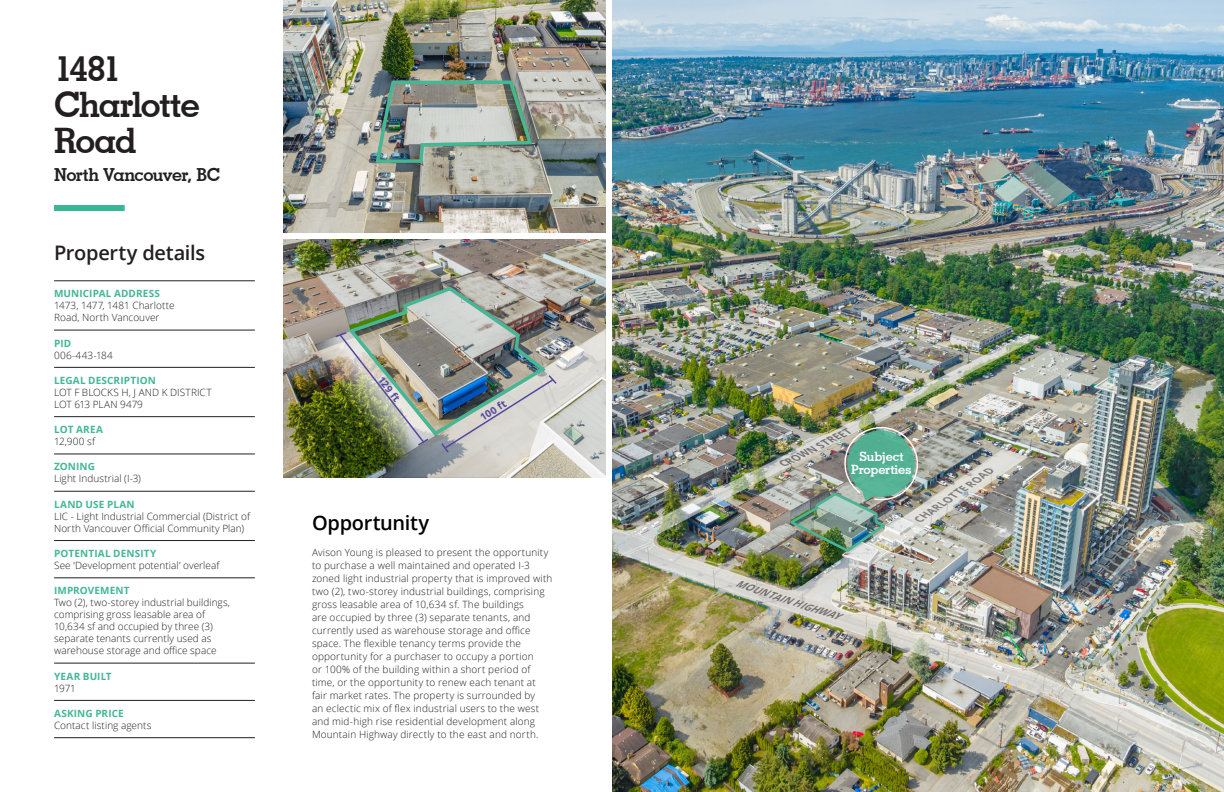
<style>
.page{position:relative;width:1224px;height:792px;background:#fff}
.page>*{position:absolute;margin:0;border:0;box-sizing:border-box;transform-origin:0 0}
.Section_Title_34pt{font:700 35.1px/36px "Geometric Slab 703 BT";letter-spacing:-.035em;color:#231f20}
.t1{font:600 20px "Open Sans";letter-spacing:-.01em;color:#231f20}
.t2{font:600 20px "Open Sans";letter-spacing:-.015em;color:#000}
.Section_Title_34pt-2{font:700 18px "Geometric Slab 703 BT";letter-spacing:-.03em;color:#231f20}
.t3{font:700 12.8px "Geometric Slab 703 BT";letter-spacing:-.01em;color:#fff}
.t4{font:300 10px/13px "Open Sans";letter-spacing:.015em;color:#231f20}
.t5{font:700 10px "Open Sans";letter-spacing:.01em;color:#44b696}
.t6{font:italic 700 10px "Open Sans";color:#75706f}
.t7{font:700 10px "Open Sans";color:#54479d}
.Dash_Points{font:10px "Open Sans";color:#000}
.s1{font-weight:700;color:#44b696}
</style>
<div class="page">
<img style="left:612px;top:0;width:612px;height:334px">
<img style="left:612px;top:334px;width:612px;height:458px">
<img style="left:284px;top:0;width:322px;height:232px">
<img style="left:284px;top:239px;width:322px;height:238px">
<hr style="left:54px;top:281px;width:201px;height:1px;background:#231f20">
<hr style="left:54px;top:330px;width:201px;height:1px;background:#231f20">
<hr style="left:54px;top:367px;width:201px;height:1px;background:#231f20">
<hr style="left:54px;top:416px;width:201px;height:1px;background:#231f20">
<hr style="left:54px;top:454px;width:201px;height:1px;background:#231f20">
<hr style="left:54px;top:491px;width:201px;height:1px;background:#231f20">
<hr style="left:54px;top:540px;width:201px;height:1px;background:#231f20">
<hr style="left:54px;top:578px;width:201px;height:1px;background:#231f20">
<hr style="left:54px;top:663px;width:201px;height:1px;background:#231f20">
<hr style="left:54px;top:700px;width:201px;height:1px;background:#231f20">
<hr style="left:54px;top:738px;width:201px;height:1px;background:#231f20">
<div style="left:54px;top:205px;width:71px;height:6px;background:#39b695"></div>
<img style="left:786px;top:422px;width:137px;height:132px">
<img style="left:374px;top:79px;width:161px;height:86px">
<img style="left:315px;top:285px;width:291px;height:192px">
<p class="Section_Title_34pt" style="left:54px;top:50px;width:148px">1481<br>Charlotte<br>Road</p>
<p class="Section_Title_34pt-2" style="left:54px;top:163px;width:168px">North Vancouver, BC</p>
<p class="t1" style="left:54px;top:239px;width:153px">Property details</p>
<p class="t5" style="left:54px;top:287px;width:107px">MUNICIPAL ADDRESS</p>
<p class="t4" style="left:54px;top:299px;width:122px;line-height:12px">1473, 1477, 1481 Charlotte<br>Road, North Vancouver</p>
<p class="t5" style="left:54px;top:336px;width:19px">PID</p>
<p class="t4" style="left:54px;top:348px;width:60px">006-443-184</p>
<p class="t5" style="left:54px;top:373px;width:103px">LEGAL DESCRIPTION</p>
<p class="t4" style="left:54px;top:386px;width:159px;line-height:12px">LOT F BLOCKS H, J AND K DISTRICT<br>LOT 613 PLAN 9479</p>
<p class="t4" style="left:54px;top:423px;width:50px;line-height:12px"><span class="s1">LOT AREA<br></span>12,900 sf</p>
<p class="t5" style="left:54px;top:460px;width:42px">ZONING</p>
<p class="t4" style="left:54px;top:472px;width:88px">Light Industrial (I-3)</p>
<p class="t5" style="left:54px;top:497px;width:82px">LAND USE PLAN</p>
<p class="t4" style="left:54px;top:510px;width:197px;line-height:12px">LIC - Light Industrial Commercial (District of<br>North Vancouver Official Community Plan)</p>
<p class="t5" style="left:54px;top:546px;width:104px">POTENTIAL DENSITY</p>
<p class="t4" style="left:54px;top:559px;width:167px">See ‘Development potential’ overleaf</p>
<p class="t5" style="left:54px;top:584px;width:77px">IMPROVEMENT</p>
<p class="t4" style="left:54px;top:596px;width:177px;line-height:12px">Two (2), two-storey industrial buildings, comprising gross leasable area of 10,634 sf and occupied by three (3) separate tenants currently used as warehouse storage and office space</p>
<p class="t5" style="left:54px;top:669px;width:59px">YEAR BUILT</p>
<p class="t4" style="left:54px;top:681px;width:23px">1971</p>
<p class="t5" style="left:54px;top:706px;width:71px">ASKING PRICE</p>
<p class="t4" style="left:54px;top:718px;width:99px">Contact listing agents</p>
<p class="t7" style="left:386px;top:374px;width:30px;rotate:52deg">129 ft</p>
<p class="t7" style="left:477px;top:412px;width:31px;rotate:-33deg">100 ft</p>
<p class="t2" style="left:312px;top:509px;width:119px">Opportunity</p>
<p class="t4" style="left:312px;top:546px;width:242px">Avison Young is pleased to present the opportunity to purchase a well maintained and operated I-3 zoned light industrial property that is improved with two (2), two-storey industrial buildings, comprising gross leasable area of 10,634 sf. The buildings<br>are occupied by three (3) separate tenants, and currently used as warehouse storage and office space. The flexible tenancy terms provide the opportunity for a purchaser to occupy a portion<br>or 100% of the building within a short period of time, or the opportunity to renew each tenant at fair market rates. The property is surrounded by<br>an eclectic mix of flex industrial users to the west and mid-high rise residential development along Mountain Highway directly to the east and north.</p>
<p class="Dash_Points" style="left:1006px;top:276px;width:7px">+</p>
<p class="t6" style="left:779px;top:458px;width:79px;rotate:-27deg">CROWN STREET</p>
<p class="t3" style="left:859px;top:449px;width:46px">Subject</p>
<p class="t3" style="left:851px;top:462px;width:62px">Properties</p>
<p class="t6" style="left:914px;top:514px;width:93px;rotate:-34deg">CHARLOTTE ROAD</p>
<p class="t6" style="left:738px;top:576px;width:110px;rotate:18deg">MOUNTAIN HIGHWAY</p>
</div>
